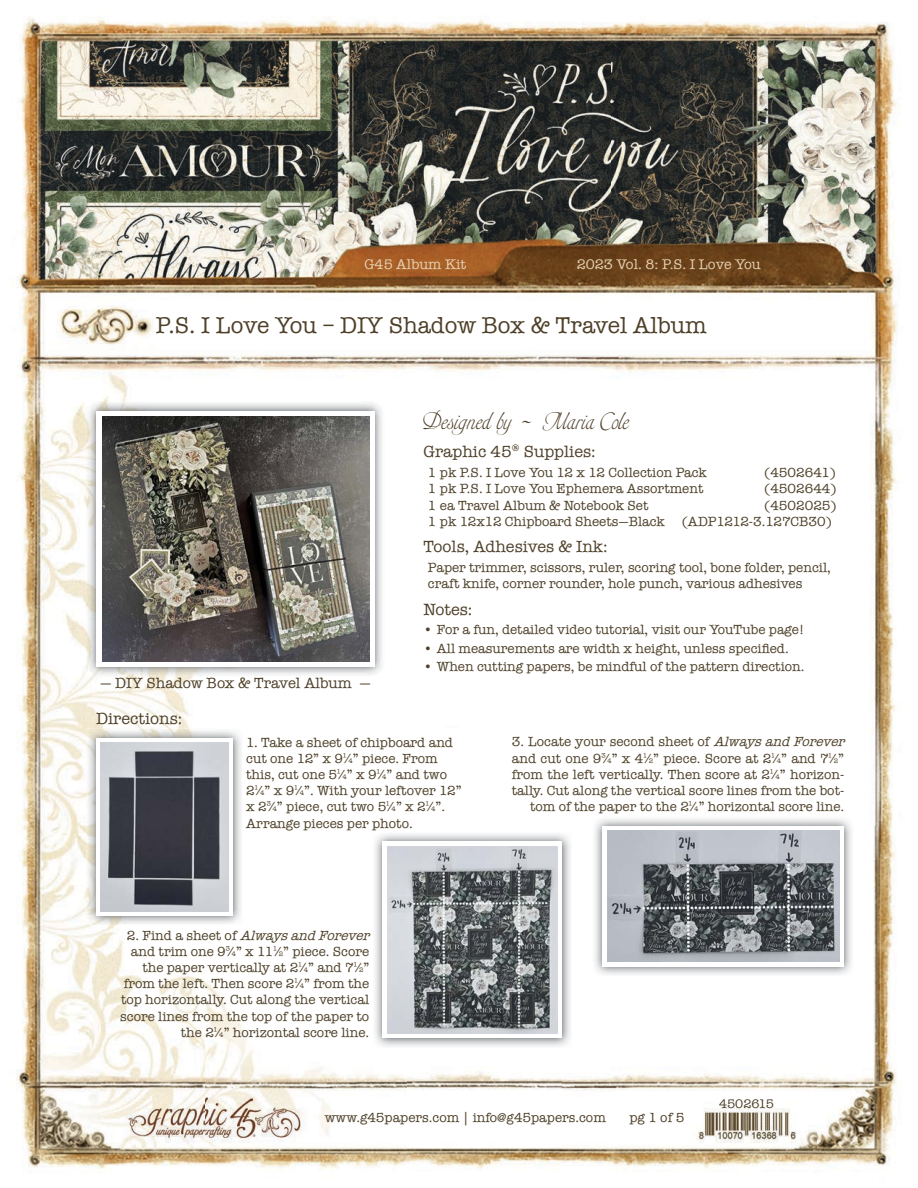
<style>
.page{position:relative;width:918px;height:1188px;background:#fff}
.page>*{position:absolute;margin:0;border:0;box-sizing:border-box;transform-origin:0 0}
.t1{font:24px "Marnie";letter-spacing:.01em;color:#4e4029}
.t2{font:23.25px "American Typewriter";color:#4e4029}
.t3{font:16.5px "American Typewriter";color:#4e4029}
.t4{font:15px "American Typewriter";color:#4e4029}
.t5{font:14.25px "American Typewriter";color:#e7d1b1}
.t6{font:13.5px/16.2px "American Typewriter";color:#4e4029}
.t7{font:italic 13.5px "American Typewriter";color:#4e4029}
.t8{font:12.75px "American Typewriter";color:#4e4029}
.s1{font-style:normal}
.s2{font-style:italic}
</style>
<div class="page">
<img style="left:16px;top:17px;width:884px;height:396px">
<img style="left:16px;top:413px;width:85px;height:756px">
<img style="left:870px;top:413px;width:26px;height:413px">
<img style="left:101px;top:676px;width:93px;height:52px">
<img style="left:204px;top:981px;width:152px;height:189px">
<img style="left:816px;top:826px;width:80px;height:340px">
<img style="left:101px;top:925px;width:103px;height:244px">
<img style="left:356px;top:1074px;width:52px;height:93px">
<img style="left:561px;top:1077px;width:51px;height:89px">
<img style="left:612px;top:1073px;width:204px;height:96px">
<img style="left:408px;top:1072px;width:153px;height:97px">
<img style="left:87px;top:401px;width:297px;height:275px">
<svg style="left:97px;top:411px;width:278px;height:256px"></svg>
<img style="left:87px;top:728px;width:154px;height:197px">
<svg style="left:96px;top:738px;width:137px;height:177px"></svg>
<img style="left:102px;top:417px;width:267px;height:244px">
<img style="left:101px;top:742px;width:127px;height:169px">
<img style="left:375px;top:834px;width:195px;height:213px">
<svg style="left:383px;top:842px;width:179px;height:196px"></svg>
<img style="left:388px;top:846px;width:169px;height:187px">
<img style="left:595px;top:819px;width:259px;height:157px">
<div style="left:602px;top:826px;width:242px;height:140px;background:#fff"></div>
<img style="left:607px;top:831px;width:232px;height:131px">
<p class="t5" style="left:364px;top:254px;width:103px">G45 Album Kit</p>
<p class="t5" style="left:577px;top:254px;width:186px">2023 Vol. 8: P.S. I Love You</p>
<h2 class="t2" style="left:156px;top:307px;width:552px">P.S. I Love You – DIY Shadow Box &amp; Travel Album</h2>
<h1 class="t1" style="left:423px;top:408px;width:207px">Designed by ~ Maria Cole</h1>
<p class="t3" style="left:423px;top:439px;width:174px">Graphic 45® Supplies:</p>
<p class="t6" style="left:428px;top:464px;width:281px">1 pk P.S. I Love You 12 x 12 Collection Pack</p>
<p class="t6" style="left:764px;top:464px;width:73px">(4502641)</p>
<p class="t6" style="left:428px;top:480px;width:277px">1 pk P.S. I Love You Ephemera Assortment</p>
<p class="t6" style="left:764px;top:480px;width:74px">(4502644)</p>
<p class="t6" style="left:428px;top:497px;width:222px">1 ea Travel Album &amp; Notebook Set</p>
<p class="t6" style="left:428px;top:497px;width:410px;text-indent:336px">(4502025)<br>1 pk 12x12 Chipboard Sheets—Black (ADP1212-3.127CB30)</p>
<p class="t3" style="left:423px;top:534px;width:186px">Tools, Adhesives &amp; Ink:</p>
<p class="t6" style="left:428px;top:559px;width:405px">Paper trimmer, scissors, ruler, scoring tool, bone folder, pencil, craft knife, corner rounder, hole punch, various adhesives</p>
<p class="t3" style="left:423px;top:597px;width:51px">Notes:</p>
<p class="t6" style="left:423px;top:621px;width:383px">• For a fun, detailed video tutorial, visit our YouTube page!</p>
<p class="t6" style="left:423px;top:640px;width:367px">• All measurements are width x height, unless specified.</p>
<p class="t6" style="left:423px;top:658px;width:383px">• When cutting papers, be mindful of the pattern direction.</p>
<p class="t4" style="left:100px;top:672px;width:272px">— DIY Shadow Box &amp; Travel Album —</p>
<p class="t3" style="left:96px;top:706px;width:88px">Directions:</p>
<p class="t6" style="left:246px;top:734px;width:217px">1. Take a sheet of chipboard and cut one 12” x 9¼” piece. From this, cut one 5¼” x 9¼” and two<br>2¼” x 9¼”. With your leftover 12” x 2¾” piece, cut two 5¼” x 2¼”.<br>Arrange pieces per photo.</p>
<p class="t7" style="left:127px;top:925px;width:249px"><span class="s1">2 . F i n d a s h e e t o f</span> AlwaysandForever</p>
<p class="t6" style="left:131px;top:943px;width:240px">and trim one 9¾” x 11½” piece. Score</p>
<p class="t6" style="left:142px;top:959px;width:228px">the paper vertically at 2¼” and 7½”</p>
<p class="t6" style="left:124px;top:975px;width:247px">from the left. Then score 2¼” from the</p>
<p class="t6" style="left:121px;top:991px;width:250px">top horizontally. Cut along the vertical</p>
<p class="t6" style="left:120px;top:1008px;width:251px">score lines from the top of the paper to</p>
<p class="t6" style="left:181px;top:1024px;width:190px">the 2¼” horizontal score line.</p>
<p class="t6" style="left:512px;top:733px;width:339px">3. Locate your second sheet of <span class="s2">AlwaysandForever</span></p>
<p class="t6" style="left:512px;top:750px;width:334px">and cut one 9¾” x 4½” piece. Score at 2¼” and 7½”</p>
<p class="t6" style="left:512px;top:766px;width:334px">from the left vertically. Then score at 2¼” horizon-</p>
<p class="t6" style="left:512px;top:782px;width:334px">tally. Cut along the vertical score lines from the bot-</p>
<p class="t6" style="left:530px;top:798px;width:316px">tom of the paper to the 2¼” horizontal score line.</p>
<p class="t8" style="left:719px;top:1094px;width:56px">4502615</p>
<p class="t6" style="left:325px;top:1109px;width:283px">www.g45papers.com | info@g45papers.com</p>
<p class="t6" style="left:630px;top:1109px;width:56px">pg 1 of 5</p>
</div>
